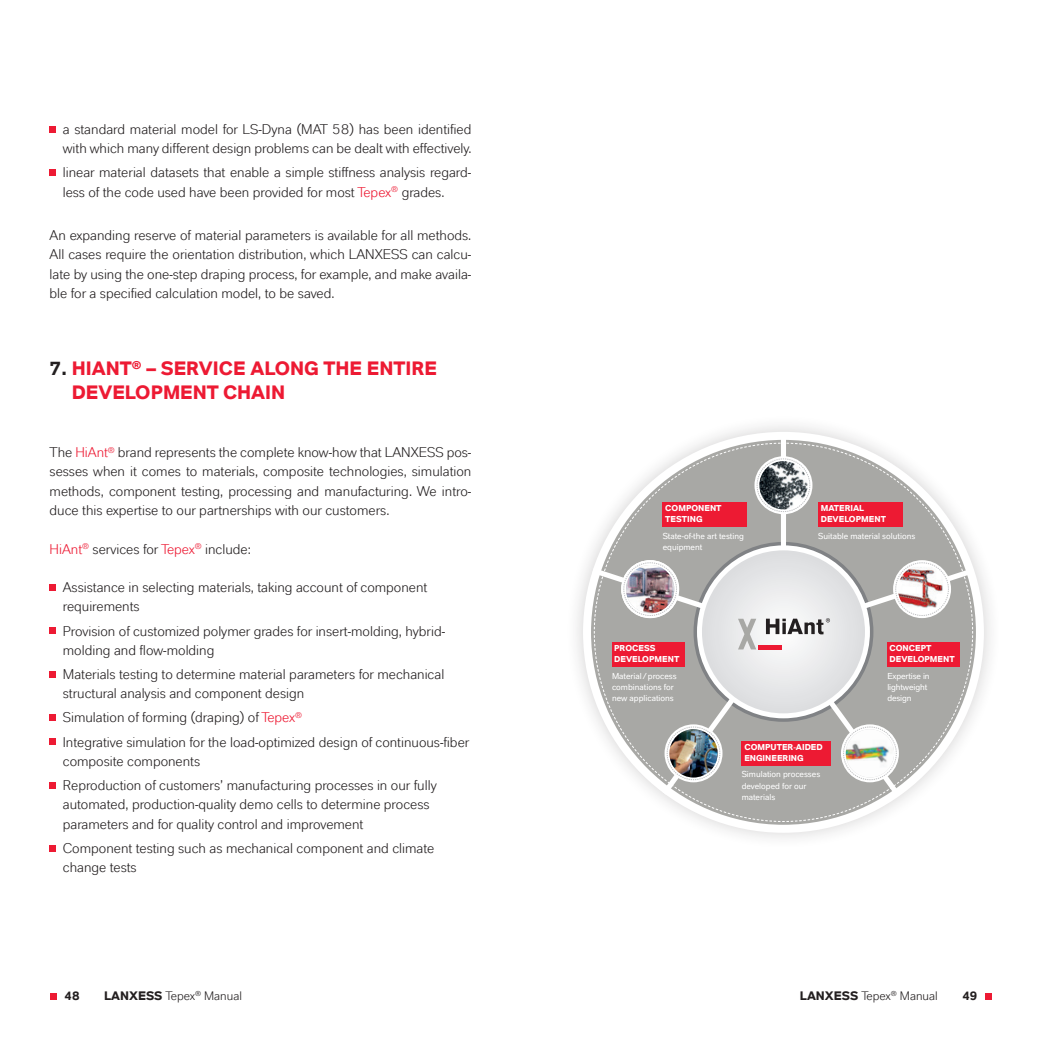
<style>
.page{position:relative;width:1042px;height:1042px;background:#fff}
.page>*{position:absolute;margin:0;border:0;box-sizing:border-box;transform-origin:0 0}
.t1{font:700 19.25px/24.5px "Lanxess";color:#ed1a33}
.t2{font:14px/19.2px "Lanxess";color:#231f20}
.t3{font:12.25px "Lanxess";color:#231f20}
.t4{font:700 12.25px "Lanxess";color:#231f20}
.t5{font:8.58px/11px "Lanxess Inverse";color:#fff}
.t6{font:700 8.58px/11px "Lanxess";color:#fff}
.t7{font:7.17px "Lanxess";color:#231f20}
.s1{color:#ed1a33}
.s2{color:#231f20}
.s3{font-weight:700}
.s4{font-weight:400}
</style>
<div class="page">
<div style="left:985px;top:993px;width:7px;height:7px;background:#ed1a33"></div>
<div style="left:50px;top:993px;width:7px;height:7px;background:#ed1a33"></div>
<svg style="left:50px;top:126px;width:6px;height:6px"></svg>
<div style="left:50px;top:169px;width:6px;height:7px;background:#ed1a33"></div>
<svg style="left:50px;top:584px;width:6px;height:6px"></svg>
<div style="left:50px;top:627px;width:6px;height:7px;background:#ed1a33"></div>
<svg style="left:50px;top:671px;width:6px;height:6px"></svg>
<div style="left:50px;top:714px;width:6px;height:7px;background:#ed1a33"></div>
<svg style="left:50px;top:739px;width:6px;height:6px"></svg>
<svg style="left:50px;top:782px;width:6px;height:6px"></svg>
<svg style="left:50px;top:845px;width:6px;height:6px"></svg>
<div style="left:565px;top:414px;width:436px;height:436px;background:#231f20;opacity:.2"></div>
<div style="left:781px;top:432px;width:5px;height:200px;background:#fff"></div>
<svg style="left:586px;top:442px;width:391px;height:380px"></svg>
<img style="left:669px;top:729px;width:48px;height:48px;border-radius:24px">
<img style="left:846px;top:729px;width:48px;height:48px;border-radius:24px">
<img style="left:759px;top:461px;width:48px;height:48px;border-radius:24px">
<div style="left:898px;top:565px;width:48px;height:48px;background:#fff;border-radius:50%"></div>
<img style="left:898px;top:567px;width:45px;height:42px">
<img style="left:626px;top:565px;width:48px;height:48px;border-radius:24px">
<p class="t2" style="left:63px;top:119px;width:410px">a standard material model for LS-Dyna (MAT 58) has been identified with which many different design problems can be dealt with effectively.</p>
<p class="t2" style="left:63px;top:163px;width:410px">linear material datasets that enable a simple stiffness analysis regard&shy;less of the code used have been provided for most <span class="s1">Tepex</span><sup>®</sup> grades.</p>
<p class="t2" style="left:50px;top:226px;width:423px;text-align:justify">An expanding reserve of material parameters is available for all methods.<br>All cases require the orientation distribution, which LANXESS can calcu&shy;late by using the one-step draping process, for example, and make availa&shy;ble for a specified calculation model, to be saved.</p>
<h1 class="t1" style="left:72px;top:356px;width:367px;text-indent:-22px"><span class="s2">7.</span> HIANT<sup>®</sup> – SERVICE ALONG THE ENTIRE<br>DEVELOPMENT CHAIN</h1>
<p class="t2" style="left:50px;top:443px;width:423px;text-align:justify">The <span class="s1">HiAnt</span><sup>®</sup> brand represents the complete know-how that LANXESS pos&shy;sesses when it comes to materials, composite technologies, simulation methods, component testing, processing and manufacturing. We intro&shy;duce this expertise to our partnerships with our customers.</p>
<p class="t2" style="left:50px;top:539px;width:203px"><span class="s1">HiAnt</span><sup>®</sup> services for <span class="s1">Tepex</span><sup>®</sup> include:</p>
<p class="t2" style="left:63px;top:577px;width:366px">Assistance in selecting materials, taking account of component requirements</p>
<p class="t2" style="left:63px;top:621px;width:384px">Provision of customized polymer grades for insert-molding, hybrid&shy;molding and flow-molding</p>
<p class="t2" style="left:63px;top:664px;width:383px">Materials testing to determine material parameters for mechanical structural analysis and component design</p>
<p class="t2" style="left:63px;top:705px;width:408px;line-height:24.2px">Simulation of forming (draping) of <span class="s1">Tepex</span><sup>®<br></sup>Integrative simulation for the load-optimized design of continuous-fiber</p>
<p class="t2" style="left:63px;top:749px;width:375px;line-height:24.2px">composite components<br>Reproduction of customers’ manufacturing processes in our fully</p>
<p class="t2" style="left:63px;top:795px;width:368px">automated, production-quality demo cells to determine process parameters and for quality control and improvement</p>
<p class="t2" style="left:63px;top:838px;width:373px">Component testing such as mechanical component and climate change tests</p>
<p class="t6" style="left:665px;top:502px;width:58px">COMPONENT<br>TESTING</p>
<p class="t6" style="left:821px;top:502px;width:67px">MATERIAL<br>DEVELOPMENT</p>
<p class="t5" style="left:663px;top:530px;width:83px">State-of-the art testing equipment</p>
<p class="t5" style="left:818px;top:530px;width:99px">Suitable material solutions</p>
<p class="t6" style="left:614px;top:642px;width:67px">PROCESS<br>DEVELOPMENT</p>
<p class="t6" style="left:889px;top:642px;width:67px">CONCEPT<br>DEVELOPMENT</p>
<p class="t5" style="left:612px;top:670px;width:66px">Material /process combinations for new applications</p>
<p class="t5" style="left:887px;top:670px;width:44px">Expertise in lightweight design</p>
<p class="t6" style="left:744px;top:741px;width:80px">COMPUTER-AIDED<br>ENGINEERING</p>
<p class="t5" style="left:742px;top:769px;width:80px">Simulation processes developed for our materials</p>
<p class="t4" style="left:64px;top:988px;width:17px">48</p>
<p class="t3" style="left:104px;top:988px;width:139px"><span class="s3">LANXESS</span> Tepex<sup>®</sup> Manual</p>
<p class="t3" style="left:900px;top:988px;width:39px">Manual</p>
<p class="t7" style="left:891px;top:989px;width:8px">®</p>
<p class="t4" style="left:800px;top:988px;width:92px">LANXESS <span class="s4">Tepex</span></p>
<p class="t4" style="left:962px;top:988px;width:17px">49</p>
</div>
